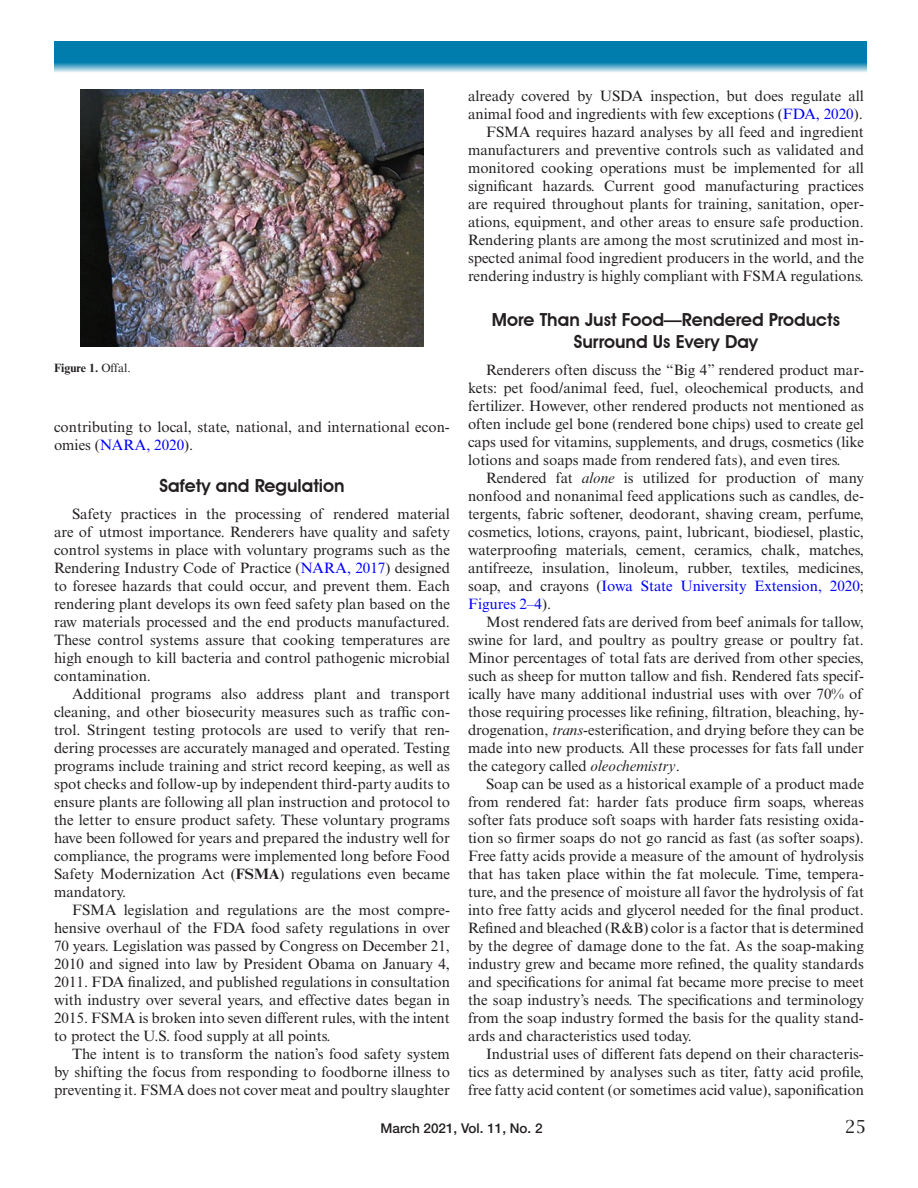
<style>
.page{position:relative;width:918px;height:1188px;background:#fff}
.page>*{position:absolute;margin:0;border:0;box-sizing:border-box;transform-origin:0 0}
.t1{font:600 18px/22.5px "Avant Garde IT Cby BT";color:#231f20;text-align:center}
.t2{font:18px "Lucida Bright";color:#231f20}
.t3{font:15px/18px "Times New Roman MT Std";color:#231f20;text-align:justify}
.t4{font:500 13.5px "Helvetica Neue LT Std";color:#231f20}
.t5{font:700 12px "Times New Roman MT Std";color:#231f20}
.s1{font-weight:400}
.s2{color:#00f}
.s3{font-weight:700}
.s4{font-style:italic}
</style>
<div class="page">
<svg style="left:54px;top:41px;width:813px;height:31px;background:#238eb8"></svg>
<img style="left:81px;top:90px;width:342px;height:256px">
<p class="t5" style="left:54px;top:360px;width:78px">Figure 1. <span class="s1">Offal.</span></p>
<p class="t3" style="left:54px;top:418px;width:397px">contributing to local, state, national, and international econ&shy;omies (<span class="s2">NARA, 2020</span>).</p>
<p class="t1" style="left:159px;top:474px;width:187px">Safety and Regulation</p>
<p class="t3" style="left:54px;top:505px;width:398px;text-indent:18px">Safety practices in the processing of rendered material are of utmost importance. Renderers have quality and safety control systems in place with voluntary programs such as the Rendering Industry Code of Practice (<span class="s2">NARA, 2017</span>) designed to foresee hazards that could occur, and prevent them. Each rendering plant develops its own feed safety plan based on the raw materials processed and the end products manufactured.<br>These control systems assure that cooking temperatures are high enough to kill bacteria and control pathogenic microbial contamination.</p>
<p class="t3" style="left:54px;top:685px;width:398px;text-indent:18px">Additional programs also address plant and transport cleaning, and other biosecurity measures such as traffic con&shy;trol. Stringent testing protocols are used to verify that ren&shy;dering processes are accurately managed and operated. Testing programs include training and strict record keeping, as well as spot checks and follow-up by independent third-party audits to ensure plants are following all plan instruction and protocol to the letter to ensure product safety. These voluntary programs have been followed for years and prepared the industry well for compliance, the programs were implemented long before Food Safety Modernization Act (<span class="s3">FSMA</span>) regulations even became mandatory.</p>
<p class="t3" style="left:54px;top:901px;width:398px;text-indent:18px">FSMA legislation and regulations are the most compre&shy;hensive overhaul of the FDA food safety regulations in over 70 years. Legislation was passed by Congress on December 21, 2010 and signed into law by President Obama on January 4, 2011. FDA finalized, and published regulations in consultation with industry over several years, and effective dates began in 2015. FSMA is broken into seven different rules, with the intent to protect the U.S. food supply at all points.</p>
<p class="t3" style="left:54px;top:1045px;width:398px;text-indent:18px">The intent is to transform the nation’s food safety system by shifting the focus from responding to foodborne illness to preventing it. FSMA does not cover meat and poultry slaughter</p>
<p class="t3" style="left:468px;top:87px;width:398px;text-align:right">already covered by USDA inspection, but does regulate all animal food and ingredients with few exceptions (<span class="s2">FDA, 2020</span>).<br>FSMA requires hazard analyses by all feed and ingredient manufacturers and preventive controls such as validated and monitored cooking operations must be implemented for all significant hazards. Current good manufacturing practices are required throughout plants for training, sanitation, oper&shy;ations, equipment, and other areas to ensure safe production.<br>Rendering plants are among the most scrutinized and most in&shy;spected animal food ingredient producers in the world, and the rendering industry is highly compliant with FSMA regulations.</p>
<p class="t1" style="left:492px;top:308px;width:350px">More Than Just Food—Rendered Products<br>Surround Us Every Day</p>
<p class="t3" style="left:468px;top:361px;width:398px;text-indent:18px">Renderers often discuss the “Big 4” rendered product mar&shy;kets: pet food/animal feed, fuel, oleochemical products, and fertilizer. However, other rendered products not mentioned as often include gel bone (rendered bone chips) used to create gel caps used for vitamins, supplements, and drugs, cosmetics (like lotions and soaps made from rendered fats), and even tires.</p>
<p class="t3" style="left:468px;top:469px;width:398px;text-indent:18px">Rendered fat <span class="s4">alone</span> is utilized for production of many nonfood and nonanimal feed applications such as candles, de&shy;tergents, fabric softener, deodorant, shaving cream, perfume, cosmetics, lotions, crayons, paint, lubricant, biodiesel, plastic, waterproofing materials, cement, ceramics, chalk, matches, antifreeze, insulation, linoleum, rubber, textiles, medicines, soap, and crayons (<span class="s2">Iowa State University Extension, 2020</span>; <span class="s2">Figures 2–4</span>).</p>
<p class="t3" style="left:468px;top:613px;width:398px;text-indent:18px">Most rendered fats are derived from beef animals for tallow, swine for lard, and poultry as poultry grease or poultry fat.<br>Minor percentages of total fats are derived from other species, such as sheep for mutton tallow and fish. Rendered fats specif&shy;ically have many additional industrial uses with over 70% of those requiring processes like refining, filtration, bleaching, hy&shy;drogenation, <span class="s4">trans</span>-esterification, and drying before they can be made into new products. All these processes for fats fall under the category called <span class="s4">oleochemistry</span>.</p>
<p class="t3" style="left:468px;top:775px;width:398px;text-indent:18px">Soap can be used as a historical example of a product made from rendered fat: harder fats produce firm soaps, whereas softer fats produce soft soaps with harder fats resisting oxida&shy;tion so firmer soaps do not go rancid as fast (as softer soaps).<br>Free fatty acids provide a measure of the amount of hydrolysis that has taken place within the fat molecule. Time, tempera&shy;ture, and the presence of moisture all favor the hydrolysis of fat into free fatty acids and glycerol needed for the final product.<br>Refined and bleached (R&amp;B) color is a factor that is determined by the degree of damage done to the fat. As the soap-making industry grew and became more refined, the quality standards and specifications for animal fat became more precise to meet the soap industry’s needs. The specifications and terminology from the soap industry formed the basis for the quality stand&shy;ards and characteristics used today.</p>
<p class="t3" style="left:468px;top:1045px;width:398px;text-indent:18px">Industrial uses of different fats depend on their characteris&shy;tics as determined by analyses such as titer, fatty acid profile, free fatty acid content (or sometimes acid value), saponification</p>
<p class="t4" style="left:381px;top:1120px;width:164px">March 2021, Vol. 11, No. 2</p>
<p class="t2" style="left:845px;top:1116px;width:23px">25</p>
</div>
